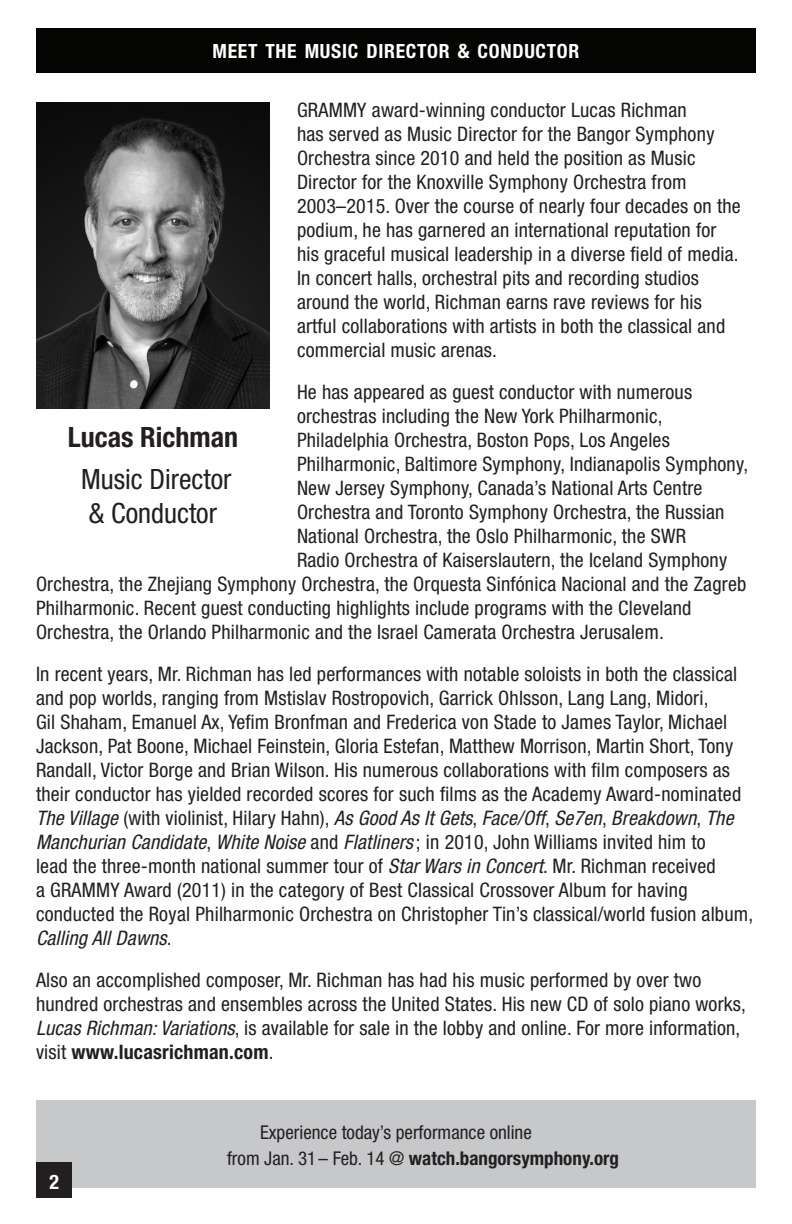
<style>
.page{position:relative;width:792px;height:1224px;background:#fff}
.page>*{position:absolute;margin:0;border:0;box-sizing:border-box;transform-origin:0 0}
.Main_Paragraph{font:condensed 28px/33.6px "Helvetica Neue LT Std";color:#231f20}
.Main_Paragraph-2{font:700 condensed 28px "Helvetica Neue LT Std";color:#231f20}
.Main_Paragraph-3{font:condensed 20px/24px "Helvetica Neue LT Std";letter-spacing:.01em;color:#231f20}
.Main_Paragraph-4{font:700 condensed 20px "Helvetica Neue LT Std";color:#fff}
.Page_Header{font:700 condensed 19.6px "Helvetica Neue LT Std";letter-spacing:.035em;color:#fff}
.Main_Paragraph-5{font:condensed 19px/26px "Helvetica Neue LT Std";color:#231f20}
.s1{font-size:20px}
.s2{font-style:italic}
.s3{font-weight:700}
</style>
<div class="page">
<div style="left:36px;top:28px;width:720px;height:45px;background:#040503"></div>
<img style="left:36px;top:103px;width:234px;height:306px">
<div style="left:36px;top:1100px;width:720px;height:88px;background:#c7c8ca"></div>
<div style="left:36px;top:1162px;width:36px;height:36px;background:#231f20"></div>
<p class="Page_Header" style="left:213px;top:39px;width:368px">MEET THE MUSIC DIRECTOR <span class="s1">&amp;</span> CONDUCTOR</p>
<p class="Main_Paragraph-3" style="left:297px;top:98px;width:445px">GRAMMY award-winning conductor Lucas Richman<br>has served as Music Director for the Bangor Symphony Orchestra since 2010 and held the position as Music Director for the Knoxville Symphony Orchestra from 2003–2015. Over the course of nearly four decades on the podium, he has garnered an international reputation for his graceful musical leadership in a diverse field of media.<br>In concert halls, orchestral pits and recording studios around the world, Richman earns rave reviews for his artful collaborations with artists in both the classical and commercial music arenas.</p>
<p class="Main_Paragraph-3" style="left:297px;top:380px;width:397px">He has appeared as guest conductor with numerous</p>
<p class="Main_Paragraph-3" style="left:297px;top:404px;width:367px">orchestras including the New York Philharmonic,</p>
<p class="Main_Paragraph-3" style="left:297px;top:428px;width:374px">Philadelphia Orchestra, Boston Pops, Los Angeles</p>
<p class="Main_Paragraph-3" style="left:297px;top:452px;width:453px">Philharmonic, Baltimore Symphony, Indianapolis Symphony,</p>
<p class="Main_Paragraph-3" style="left:297px;top:476px;width:407px">New Jersey Symphony, Canada’s National Arts Centre</p>
<p class="Main_Paragraph-3" style="left:297px;top:500px;width:429px">Orchestra and Toronto Symphony Orchestra, the Russian</p>
<p class="Main_Paragraph-3" style="left:297px;top:524px;width:391px">National Orchestra, the Oslo Philharmonic, the SWR</p>
<p class="Main_Paragraph-3" style="left:297px;top:548px;width:432px">Radio Orchestra of Kaiserslautern, the Iceland Symphony</p>
<p class="Main_Paragraph-3" style="left:36px;top:572px;width:712px">Orchestra, the Zhejiang Symphony Orchestra, the Orquesta Sinfónica Nacional and the Zagreb</p>
<p class="Main_Paragraph-3" style="left:36px;top:596px;width:657px">Philharmonic. Recent guest conducting highlights include programs with the Cleveland</p>
<p class="Main_Paragraph-3" style="left:36px;top:620px;width:629px">Orchestra, the Orlando Philharmonic and the Israel Camerata Orchestra Jerusalem.</p>
<p class="Main_Paragraph-3" style="left:36px;top:662px;width:719px">In recent years, Mr. Richman has led performances with notable soloists in both the classical and pop worlds, ranging from Mstislav Rostropovich, Garrick Ohlsson, Lang Lang, Midori,<br>Gil Shaham, Emanuel Ax, Yefim Bronfman and Frederica von Stade to James Taylor, Michael Jackson, Pat Boone, Michael Feinstein, Gloria Estefan, Matthew Morrison, Martin Short, Tony Randall, Victor Borge and Brian Wilson. His numerous collaborations with film composers as their conductor has yielded recorded scores for such films as the Academy Award-nominated <span class="s2">The Village</span> (with violinist, Hilary Hahn), <span class="s2">As Good As It Gets</span>, <span class="s2">Face/Off</span>, <span class="s2">Se7en</span>, <span class="s2">Breakdown</span>, <span class="s2">The Manchurian Candidate</span>, <span class="s2">White Noise</span> and <span class="s2">Flatliners</span> ; in 2010, John Williams invited him to<br>lead the three-month national summer tour of <span class="s2">Star Wars in Concert</span>. Mr. Richman received<br>a GRAMMY Award (2011) in the category of Best Classical Crossover Album for having conducted the Royal Philharmonic Orchestra on Christopher Tin’s classical/world fusion album, <span class="s2">Calling All Dawns</span>.</p>
<p class="Main_Paragraph-3" style="left:36px;top:968px;width:712px">Also an accomplished composer, Mr. Richman has had his music performed by over two hundred orchestras and ensembles across the United States. His new CD of solo piano works, <span class="s2">Lucas Richman: Variations</span>, is available for sale in the lobby and online. For more information, visit <span class="s3">www.lucasrichman.com</span>.</p>
<p class="Main_Paragraph-2" style="left:68px;top:420px;width:172px">Lucas Richman</p>
<p class="Main_Paragraph" style="left:81px;top:462px;width:152px">Music Director &amp; Conductor</p>
<p class="Main_Paragraph-4" style="left:49px;top:1167px;width:11px">2</p>
<p class="Main_Paragraph-4" style="left:49px;top:1170px;width:11px">2</p>
<p class="Main_Paragraph-5" style="left:227px;top:1119px;width:393px;text-indent:33px">Experience today’s performance online<br>from Jan. 31 – Feb. 14 @ <span class="s3">watch.bangorsymphony.org</span></p>
</div>
